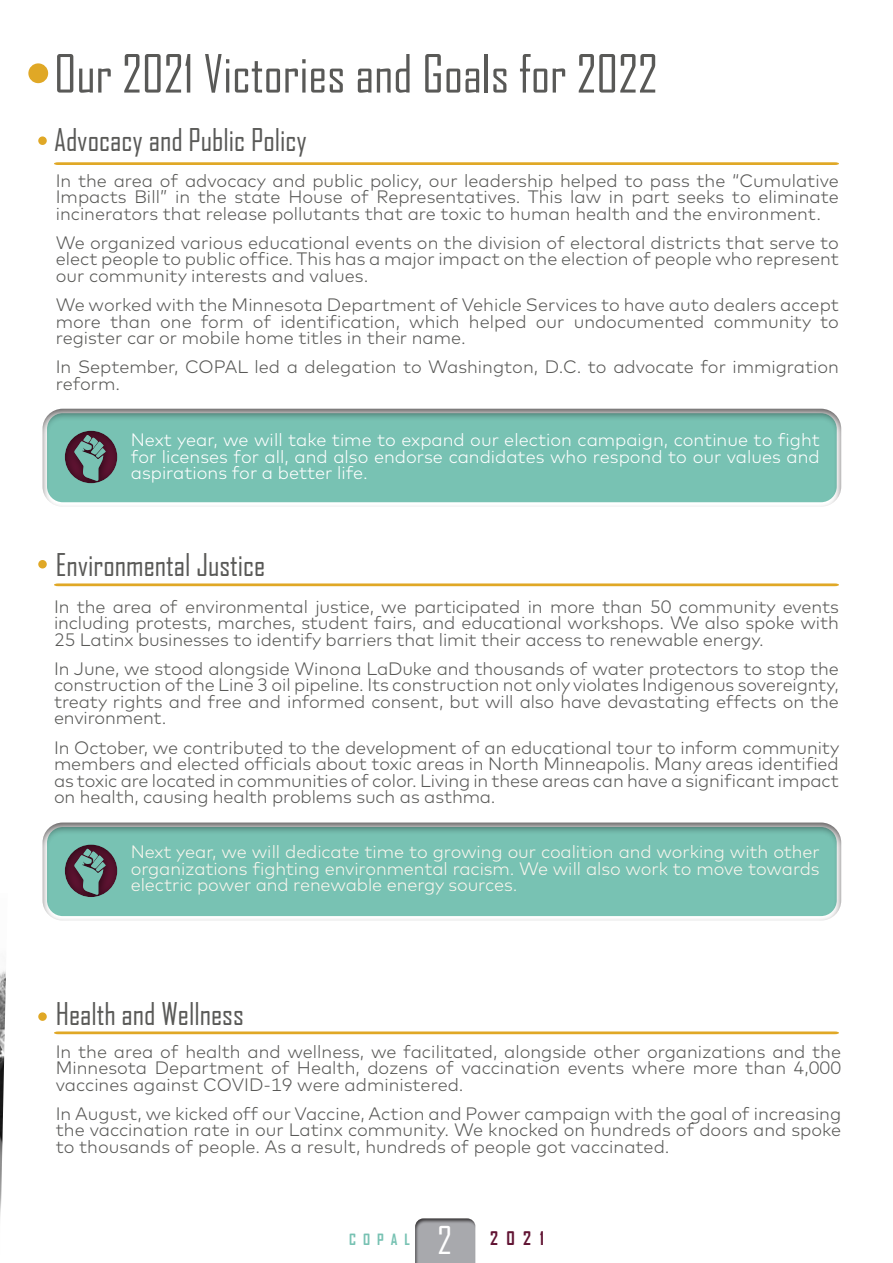
<style>
.page{position:relative;width:893px;height:1263px;background:#fff}
.page>*{position:absolute;margin:0;border:0;box-sizing:border-box;transform-origin:0 0}
.t1{font:50.4px "Agency FB";color:#595957}
.t2{font:36.75px "Agency FB";color:#fff}
.t3{font:30px "Agency FB";color:#595957}
.t4{font:300 18px/16.5px "Mark";color:#595957;text-align:justify}
.t5{font:300 18px/16.5px "Mark";letter-spacing:-.005em;color:#faf6ee;text-align:justify}
.t6{font:300 18px/16.5px "Mark";color:#fff;text-align:justify}
.t7{font:700 18px "Agency FB";color:#611433}
.t8{font:700 14.85px "Agency FB";letter-spacing:.47em;color:#78c2b3}
</style>
<div class="page">
<svg style="left:54px;top:1031px;width:785px;height:3px;background:#e5b64a"></svg>
<svg style="left:54px;top:162px;width:785px;height:3px;background:#e2b03a"></svg>
<div style="left:40px;top:409px;width:802px;height:100px;background:#231f20;opacity:.75"></div>
<div style="left:62px;top:429px;width:56px;height:56px;background:#231f20;opacity:.75"></div>
<div style="left:38px;top:136px;width:9px;height:9px;background:#e0a826;border-radius:50%"></div>
<div style="left:28px;top:63px;width:20px;height:20px;background:#e0a826;border-radius:50%"></div>
<div style="left:38px;top:1012px;width:9px;height:9px;background:#e0a826;border-radius:50%"></div>
<svg style="left:54px;top:583px;width:785px;height:3px;background:#e4b548"></svg>
<div style="left:38px;top:560px;width:9px;height:8px;background:#e0a826;border-radius:50%"></div>
<div style="left:40px;top:822px;width:802px;height:101px;background:#231f20;opacity:.75"></div>
<div style="left:62px;top:843px;width:56px;height:55px;background:#231f20;opacity:.75"></div>
<img style="left:0;top:970px;width:6px;height:247px">
<div style="left:415px;top:1216px;width:63px;height:47px;background:#231f20;opacity:.75"></div>
<h1 class="t1" style="left:54px;top:43px;width:605px">Our 2021 Victories and Goals for 2022</h1>
<h3 class="t3" style="left:54px;top:121px;width:255px">Advocacy and Public Policy</h3>
<p class="t4" style="left:56px;top:172px;width:785px">In the area of advocacy and public policy, our leadership helped to pass the “Cumulative Impacts Bill” in the state House of Representatives. This law in part seeks to eliminate incinerators that release pollutants that are toxic to human health and the environment.</p>
<p class="t4" style="left:56px;top:234px;width:785px">We organized various educational events on the division of electoral districts that serve to elect people to public office. This has a major impact on the election of people who represent our community interests and values.</p>
<p class="t4" style="left:56px;top:297px;width:785px">We worked with the Minnesota Department of Vehicle Services to have auto dealers accept more than one form of identification, which helped our undocumented community to register car or mobile home titles in their name.</p>
<p class="t4" style="left:56px;top:359px;width:785px">In September, COPAL led a delegation to Washington, D.C. to advocate for immigration reform.</p>
<p class="t6" style="left:131px;top:432px;width:690px">Next year, we will take time to expand our election campaign, continue to fight for licenses for all, and also endorse candidates who respond to our values and aspirations for a better life.</p>
<h3 class="t3" style="left:56px;top:546px;width:211px">Environmental Justice</h3>
<p class="t4" style="left:54px;top:598px;width:786px">In the area of environmental justice, we participated in more than 50 community events including protests, marches, student fairs, and educational workshops. We also spoke with 25 Latinx businesses to identify barriers that limit their access to renewable energy.</p>
<p class="t4" style="left:54px;top:660px;width:786px">In June, we stood alongside Winona LaDuke and thousands of water protectors to stop the construction of the Line 3 oil pipeline. Its construction not only violates Indigenous sovereignty, treaty rights and free and informed consent, but will also have devastating effects on the environment.</p>
<p class="t4" style="left:54px;top:739px;width:787px">In October, we contributed to the development of an educational tour to inform community members and elected officials about toxic areas in North Minneapolis. Many areas identified as toxic are located in communities of color. Living in these areas can have a significant impact on health, causing health problems such as asthma.</p>
<p class="t5" style="left:131px;top:843px;width:690px">Next year, we will dedicate time to growing our coalition and working with other organizations fighting environmental racism. We will also work to move towards electric power and renewable energy sources.</p>
<h3 class="t3" style="left:56px;top:996px;width:190px">Health and Wellness</h3>
<p class="t4" style="left:56px;top:1043px;width:787px">In the area of health and wellness, we facilitated, alongside other organizations and the Minnesota Department of Health, dozens of vaccination events where more than 4,000 vaccines against COVID-19 were administered.</p>
<p class="t4" style="left:56px;top:1105px;width:787px">In August, we kicked off our Vaccine, Action and Power campaign with the goal of increasing the vaccination rate in our Latinx community. We knocked on hundreds of doors and spoke to thousands of people. As a result, hundreds of people got vaccinated.</p>
<h2 class="t2" style="left:438px;top:1218px;width:16px">2</h2>
<p class="t8" style="left:349px;top:1230px;width:62px">COPAL</p>
<p class="t7" style="left:490px;top:1227px;width:55px">2021</p>
</div>
